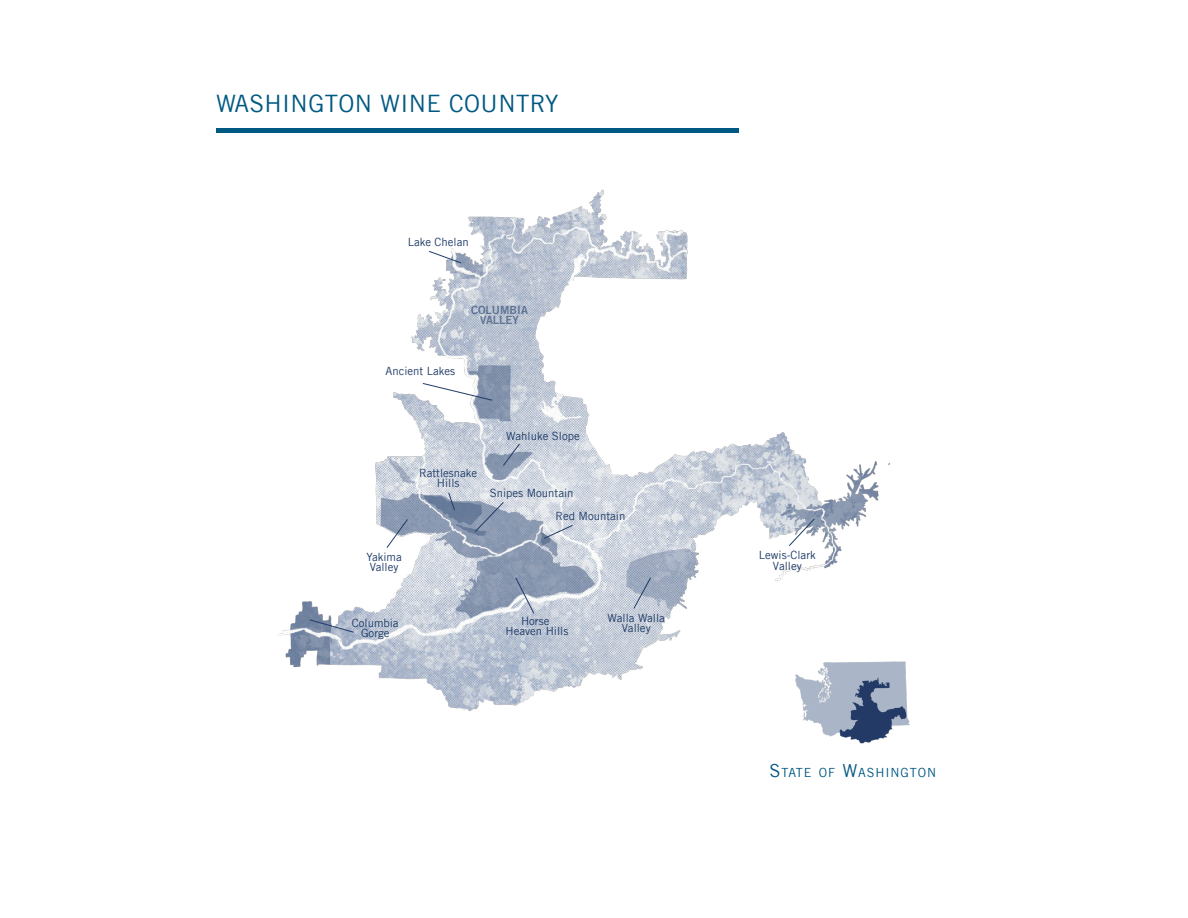
<style>
.page{position:relative;width:1188px;height:918px;background:#fff}
.page>*{position:absolute;margin:0;border:0;box-sizing:border-box;transform-origin:0 0}
.t1{font:24px "Trade Gothic LT";letter-spacing:.015em;color:#005983}
.t2{font:12.6px "Trade Gothic LT";letter-spacing:.07em;color:#005983}
.t3{font:11.4px/10.5px "Trade Gothic LT";color:#1f3c68;text-align:center}
.t4{font:11.4px/10.5px "Trade Gothic LT Bold Two";color:#1f3c68;text-align:center}
.s1{font-size:18px}
</style>
<div class="page">
<img style="left:278px;top:189px;width:612px;height:522px">
<svg style="left:503px;top:443px;width:17px;height:23px"></svg>
<svg style="left:474px;top:502px;width:30px;height:30px"></svg>
<svg style="left:448px;top:492px;width:7px;height:19px"></svg>
<svg style="left:543px;top:525px;width:30px;height:14px"></svg>
<svg style="left:422px;top:383px;width:71px;height:18px"></svg>
<svg style="left:515px;top:577px;width:19px;height:37px"></svg>
<svg style="left:633px;top:577px;width:18px;height:32px"></svg>
<svg style="left:309px;top:619px;width:45px;height:14px"></svg>
<svg style="left:429px;top:251px;width:33px;height:13px"></svg>
<svg style="left:789px;top:518px;width:26px;height:28px"></svg>
<svg style="left:386px;top:519px;width:22px;height:29px"></svg>
<img style="left:787px;top:655px;width:123px;height:89px">
<hr style="left:216px;top:128px;width:523px;height:4px;background:#005983">
<p class="t1" style="left:216px;top:89px;width:344px">WASHINGTON WINE COUNTRY</p>
<p class="t3" style="left:408px;top:237px;width:63px">Lake Chelan</p>
<p class="t4" style="left:471px;top:304px;width:58px">COLUMBIA<br>VALLEY</p>
<p class="t3" style="left:385px;top:366px;width:71px">Ancient Lakes</p>
<p class="t3" style="left:506px;top:431px;width:75px">Wahluke Slope</p>
<p class="t3" style="left:366px;top:551px;width:37px;text-align:left">Yakima<br>Valley</p>
<p class="t3" style="left:419px;top:467px;width:60px">Rattlesnake<br>Hills</p>
<p class="t3" style="left:556px;top:481px;width:71px;line-height:23px;text-align:left;text-indent:-66px">Snipes Mountain<br>Red Mountain</p>
<p class="t3" style="left:352px;top:617px;width:48px">Columbia<br>Gorge</p>
<p class="t3" style="left:608px;top:612px;width:59px">Walla Walla<br>Valley</p>
<p class="t3" style="left:506px;top:615px;width:64px">Horse<br>Heaven Hills</p>
<p class="t3" style="left:759px;top:550px;width:58px">Lewis-Clark<br>Valley</p>
<p class="t2" style="left:770px;top:765px;width:168px"><span class="s1">S</span>TATE OF <span class="s1">W</span>ASHINGTON</p>
</div>
